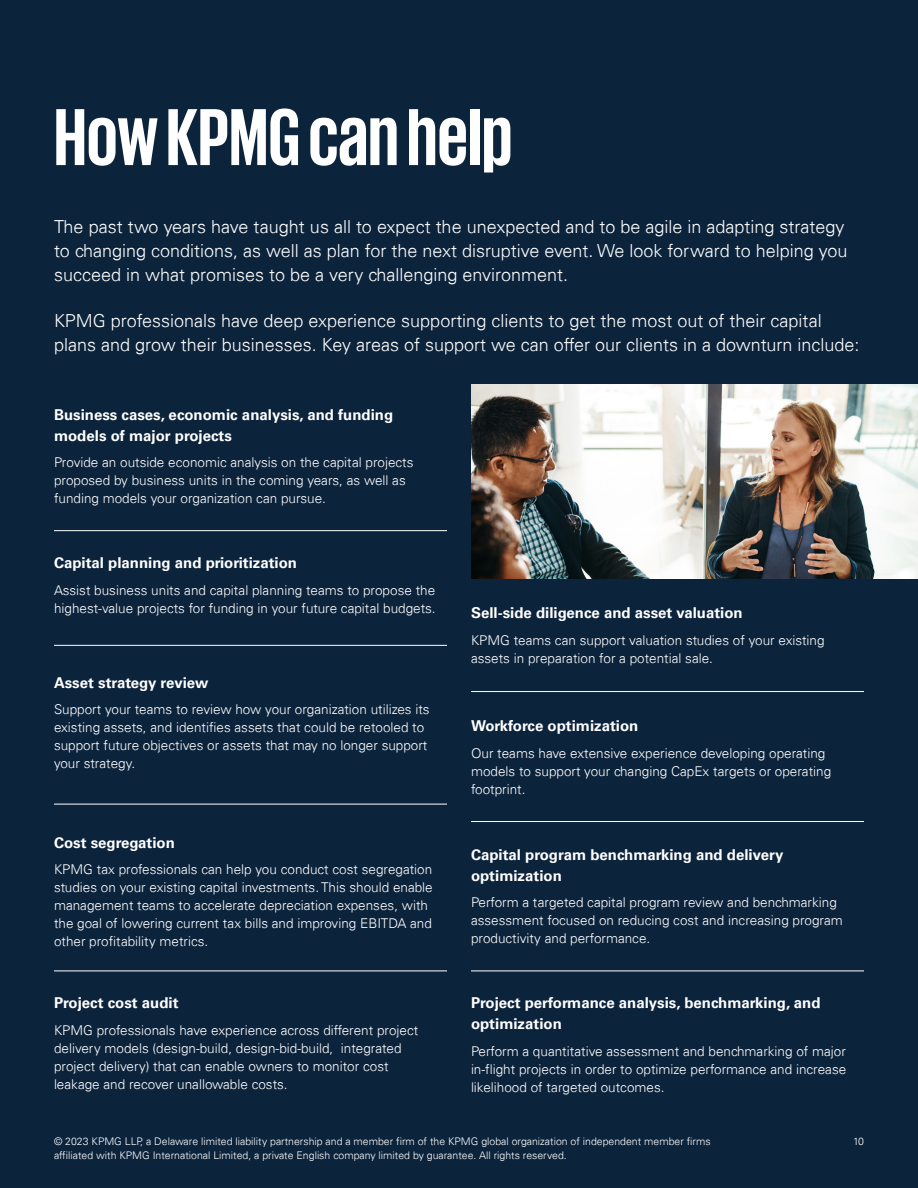
<style>
.page{position:relative;width:918px;height:1188px;background:#0c233c}
.page>*{position:absolute;margin:0;border:0;box-sizing:border-box;transform-origin:0 0}
.Header_Text_55pt_Whi{font:700 82.5px "KPMG";color:#fff}
.Intro_Text_12pt_Blue{font:300 18px/24px "Univers 45";color:#fff}
.Bodycopy_10pt{font:700 15px/21px "Univers 65";color:#fff}
.Bodycopy_9pt_White{font:300 13.5px/18px "Univers 45";color:#fff}
.t1{font:300 10.5px "Univers 45";color:#fff}
</style>
<div class="page">
<img style="left:471px;top:384px;width:447px;height:194px">
<hr style="left:54px;top:530px;width:393px;height:1px;background:#fff">
<hr style="left:471px;top:691px;width:393px;height:1px;background:#fff">
<hr style="left:471px;top:821px;width:393px;height:1px;background:#fff">
<hr style="left:471px;top:971px;width:393px;height:1px;background:#fff">
<hr style="left:54px;top:645px;width:393px;height:1px;background:#fff">
<hr style="left:54px;top:804px;width:393px;height:1px;background:#fff">
<hr style="left:54px;top:971px;width:393px;height:1px;background:#fff">
<p class="Header_Text_55pt_Whi" style="left:54px;top:96px;width:460px">How KPMG can help</p>
<p class="Intro_Text_12pt_Blue" style="left:54px;top:214px;width:795px">The past two years have taught us all to expect the unexpected and to be agile in adapting strategy to changing conditions, as well as plan for the next disruptive event. We look forward to helping you succeed in what promises to be a very challenging environment.</p>
<p class="Intro_Text_12pt_Blue" style="left:54px;top:309px;width:807px">KPMG professionals have deep experience supporting clients to get the most out of their capital plans and grow their businesses. Key areas of support we can offer our clients in a downturn include:</p>
<p class="Bodycopy_10pt" style="left:54px;top:404px;width:341px">Business cases, economic analysis, and funding models of major projects</p>
<p class="Bodycopy_9pt_White" style="left:54px;top:453px;width:361px">Provide an outside economic analysis on the capital projects proposed by business units in the coming years, as well as funding models your organization can pursue.</p>
<p class="Bodycopy_10pt" style="left:54px;top:553px;width:245px">Capital planning and prioritization</p>
<p class="Bodycopy_9pt_White" style="left:54px;top:581px;width:383px">Assist business units and capital planning teams to propose the highest-value projects for funding in your future capital budgets.</p>
<p class="Bodycopy_10pt" style="left:54px;top:672px;width:156px">Asset strategy review</p>
<p class="Bodycopy_9pt_White" style="left:54px;top:700px;width:377px">Support your teams to review how your organization utilizes its existing assets, and identifies assets that could be retooled to support future objectives or assets that may no longer support your strategy.</p>
<p class="Bodycopy_10pt" style="left:54px;top:832px;width:122px">Cost segregation</p>
<p class="Bodycopy_9pt_White" style="left:54px;top:860px;width:380px">KPMG tax professionals can help you conduct cost segregation studies on your existing capital investments. This should enable management teams to accelerate depreciation expenses, with the goal of lowering current tax bills and improving EBITDA and other profitability metrics.</p>
<p class="Bodycopy_10pt" style="left:54px;top:993px;width:126px">Project cost audit</p>
<p class="Bodycopy_9pt_White" style="left:54px;top:1021px;width:366px">KPMG professionals have experience across different project delivery models (design-build, design-bid-build, integrated project delivery) that can enable owners to monitor cost leakage and recover unallowable costs.</p>
<p class="Bodycopy_10pt" style="left:471px;top:603px;width:273px">Sell-side diligence and asset valuation</p>
<p class="Bodycopy_9pt_White" style="left:471px;top:631px;width:355px">KPMG teams can support valuation studies of your existing assets in preparation for a potential sale.</p>
<p class="Bodycopy_10pt" style="left:471px;top:716px;width:169px">Workforce optimization</p>
<p class="Bodycopy_9pt_White" style="left:471px;top:744px;width:362px">Our teams have extensive experience developing operating models to support your changing CapEx targets or operating footprint.</p>
<p class="Bodycopy_10pt" style="left:471px;top:844px;width:314px">Capital program benchmarking and delivery optimization</p>
<p class="Bodycopy_9pt_White" style="left:471px;top:893px;width:373px">Perform a targeted capital program review and benchmarking assessment focused on reducing cost and increasing program productivity and performance.</p>
<p class="Bodycopy_10pt" style="left:471px;top:993px;width:351px">Project performance analysis, benchmarking, and optimization</p>
<p class="Bodycopy_9pt_White" style="left:471px;top:1042px;width:377px;text-align:justify">Perform a quantitative assessment and benchmarking of major in-flight projects in order to optimize performance and increase likelihood of targeted outcomes.</p>
<p class="t1" style="left:54px;top:1135px;width:658px">© 2023 KPMG LLP, a Delaware limited liability partnership and a member firm of the KPMG global organization of independent member firms</p>
<p class="t1" style="left:853px;top:1135px;width:12px">10</p>
<p class="t1" style="left:54px;top:1149px;width:514px">affiliated with KPMG International Limited, a private English company limited by guarantee. All rights reserved.</p>
</div>
